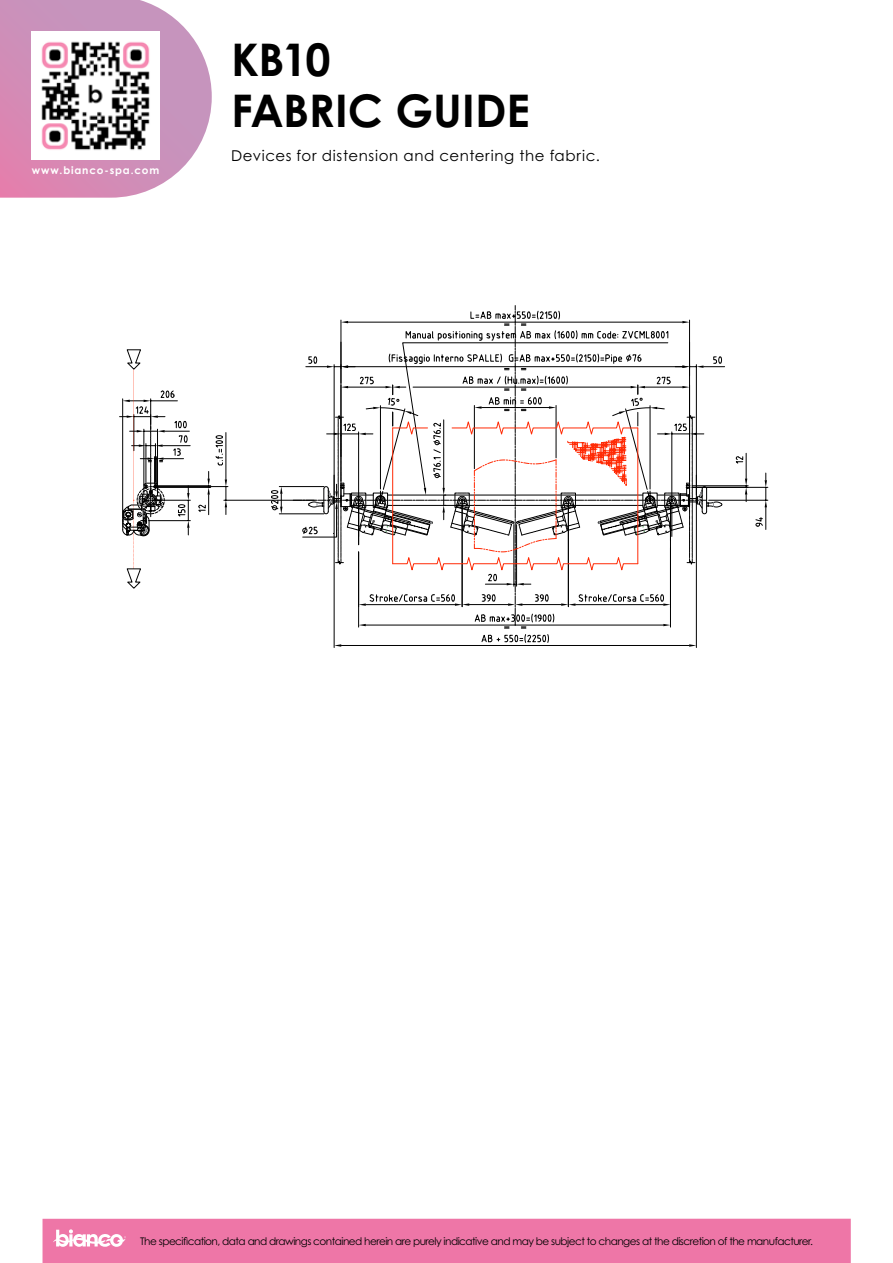
<style>
.page{position:relative;width:893px;height:1263px;background:#fff}
.page>*{position:absolute;margin:0;border:0;box-sizing:border-box;transform-origin:0 0}
.t1{font:700 45px/51px "Century Gothic Pro";letter-spacing:-.01em;color:#000}
.t2{font:15px "Century Gothic Pro";letter-spacing:.045em;color:#000}
.t3{font:10.5px "Century Gothic Pro";letter-spacing:-.05em;color:#000}
.t4{font:700 10.5px "Century Gothic Pro";letter-spacing:.08em;color:#fff}
</style>
<div class="page">
<svg style="left:0;top:0;width:212px;height:198px"></svg>
<div style="left:43px;top:1219px;width:808px;height:44px;background:#ee76a7"></div>
<hr style="left:134px;top:369px;width:1px;height:131px;background:#ff2b06">
<hr style="left:158px;top:486px;width:70px;height:1px;background:#000">
<hr style="left:224px;top:500px;width:91px;height:1px;background:#000">
<hr style="left:226px;top:432px;width:1px;height:47px;background:#000">
<svg style="left:127px;top:349px;width:14px;height:21px"></svg>
<hr style="left:692px;top:487px;width:76px;height:1px;background:#000">
<hr style="left:709px;top:500px;width:59px;height:1px;background:#000">
<svg style="left:755px;top:473px;width:12px;height:56px"></svg>
<svg style="left:293px;top:306px;width:432px;height:341px"></svg>
<hr style="left:692px;top:485px;width:56px;height:1px;background:#000">
<hr style="left:692px;top:487px;width:56px;height:1px;background:#000">
<svg style="left:735px;top:453px;width:12px;height:49px"></svg>
<hr style="left:157px;top:485px;width:54px;height:1px;background:#000">
<hr style="left:157px;top:487px;width:54px;height:1px;background:#000">
<svg style="left:198px;top:435px;width:29px;height:80px"></svg>
<svg style="left:120px;top:390px;width:70px;height:199px"></svg>
<hr style="left:279px;top:514px;width:45px;height:1px;background:#000">
<hr style="left:279px;top:486px;width:45px;height:1px;background:#000">
<svg style="left:271px;top:487px;width:11px;height:27px"></svg>
<img style="left:32px;top:32px;width:127px;height:127px">
<svg style="left:53px;top:1229px;width:73px;height:18px"></svg>
<p class="t4" style="left:32px;top:164px;width:129px">www.bianco-spa.com</p>
<h1 class="t1" style="left:231px;top:33px;width:300px">KB10<br>FABRIC GUIDE</h1>
<h2 class="t2" style="left:231px;top:147px;width:370px">Devices for distension and centering the fabric.</h2>
<p class="t3" style="left:140px;top:1234px;width:674px">The specification, data and drawings contained herein are purely indicative and may be subject to changes at the discretion of the manufacturer.</p>
</div>
